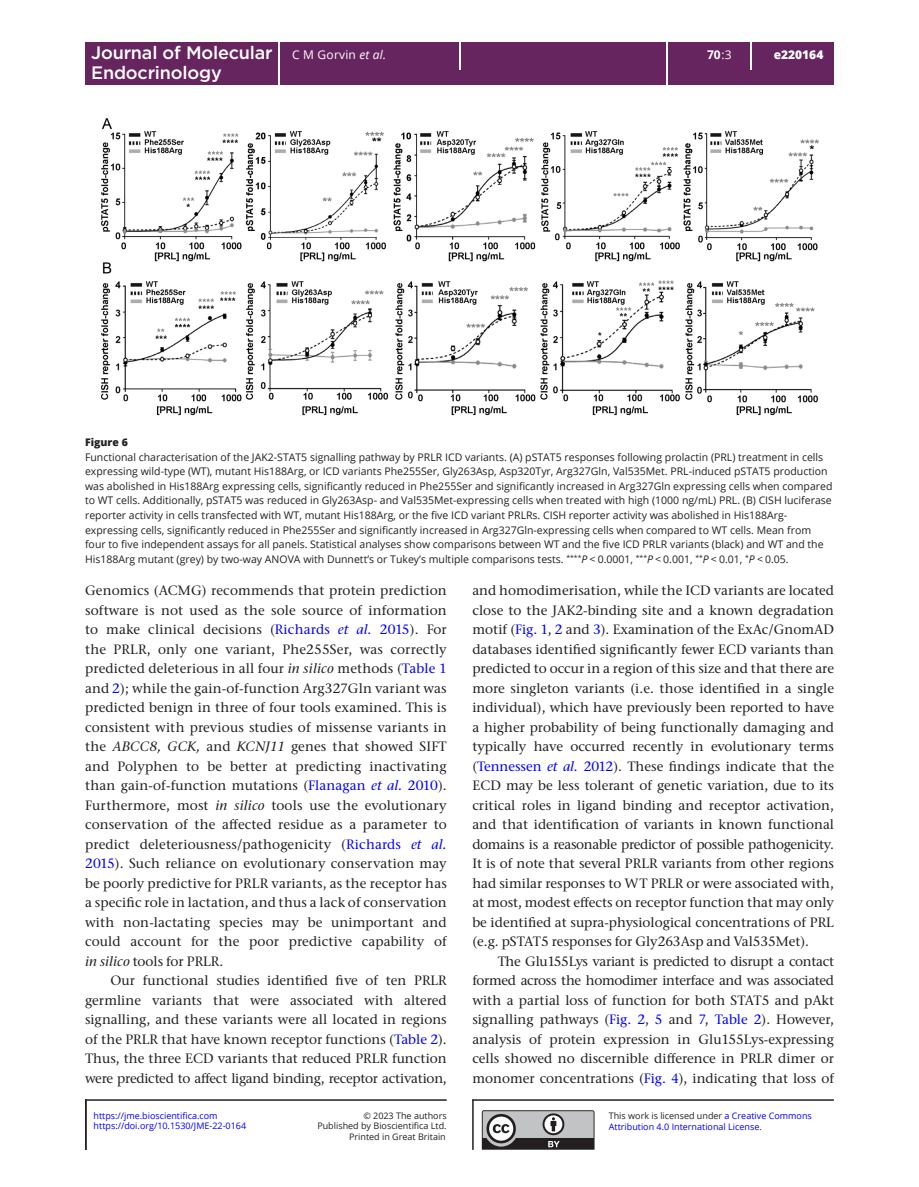
<style>
.page{position:relative;width:919px;height:1187px;background:#fff}
.page>*{position:absolute;margin:0;border:0;box-sizing:border-box;transform-origin:0 0}
.t1{font:500 18px "Gotham";letter-spacing:-.01em;color:#fff}
.TXI{font:500 13.5px/19.5px "Stone Serif ITC Pro";color:#231f20;text-align:justify}
.TXT{font:500 13.5px/19.5px "Stone Serif ITC Pro";letter-spacing:.01em;color:#231f20;text-align:justify}
.t2{font:800 12px "Open Sans";color:#fff}
.t3{font:700 12px "Open Sans";color:#fff}
.FC{font:10.5px/14.7px "Open Sans";color:#231f20}
.FC-2{font:800 10.5px "Open Sans";color:#231f20}
.t4{font:9px/10.8px "Open Sans";color:#00f}
.t5{font:9px/10.5px "Open Sans";color:#231f20;text-align:right}
.s1{font-family:"Open Sans";font-weight:400;font-size:12px}
.s2{font-family:"Open Sans";font-weight:400;font-style:italic;font-size:12px}
.s3{font-weight:400}
.s4{font-style:italic}
.s5{color:#00f}
.s6{font-style:italic;color:#00f}
.s7{color:#231f20}
</style>
<div class="page">
<div style="left:85px;top:42px;width:748px;height:43px;background:#66255f"></div>
<hr style="left:278px;top:42px;width:1px;height:43px;background:#fff">
<hr style="left:666px;top:42px;width:2px;height:43px;background:#fff">
<svg style="left:459px;top:42px;width:1px;height:27px"></svg>
<hr style="left:750px;top:42px;width:2px;height:27px;background:#fff">
<img style="left:101px;top:118px;width:718px;height:297px">
<svg style="left:482px;top:1110px;width:112px;height:39px;background:#8f8e8f"></svg>
<hr style="left:85px;top:1099px;width:361px;height:1px;background:#231f20">
<hr style="left:85px;top:1099px;width:2px;height:50px;background:#231f20">
<hr style="left:472px;top:1099px;width:1px;height:50px;background:#231f20">
<hr style="left:472px;top:1099px;width:361px;height:1px;background:#231f20">
<h1 class="t1" style="left:91px;top:41px;width:296px">Journal of Molecular <span class="s1">C M Gorvin</span> <span class="s2">et al.</span></h1>
<p class="t3" style="left:707px;top:47px;width:26px">70<span class="s3">:3</span></p>
<p class="t2" style="left:773px;top:46px;width:51px">e220164</p>
<h1 class="t1" style="left:91px;top:61px;width:132px">Endocrinology</h1>
<p class="FC-2" style="left:85px;top:434px;width:44px">Figure 6</p>
<p class="FC" style="left:85px;top:449px;width:748px">Functional characterisation of the JAK2-STAT5 signalling pathway by PRLR ICD variants. (A) pSTAT5 responses following prolactin (PRL) treatment in cells expressing wild-type (WT), mutant His188Arg, or ICD variants Phe255Ser, Gly263Asp, Asp320Tyr, Arg327Gln, Val535Met. PRL-induced pSTAT5 production was abolished in His188Arg expressing cells, significantly reduced in Phe255Ser and significantly increased in Arg327Gln expressing cells when compared to WT cells. Additionally, pSTAT5 was reduced in Gly263Asp- and Val535Met-expressing cells when treated with high (1000 ng/mL) PRL. (B) CISH luciferase reporter activity in cells transfected with WT, mutant His188Arg, or the five ICD variant PRLRs. CISH reporter activity was abolished in His188Arg&shy;expressing cells, significantly reduced in Phe255Ser and significantly increased in Arg327Gln-expressing cells when compared to WT cells. Mean from four to five independent assays for all panels. Statistical analyses show comparisons between WT and the five ICD PRLR variants (black) and WT and the His188Arg mutant (grey) by two-way ANOVA with Dunnett’s or Tukey’s multiple comparisons tests. <sup>****</sup><span class="s4">P</span> &lt; 0.0001, <sup>***</sup><span class="s4">P</span> &lt; 0.001, <sup>**</sup><span class="s4">P</span> &lt; 0.01, <sup>*</sup><span class="s4">P</span> &lt; 0.05.</p>
<p class="TXT" style="left:85px;top:580px;width:363px">Genomics (ACMG) recommends that protein prediction software is not used as the sole source of information to make clinical decisions (<span class="s5">Richards</span> <span class="s6">et al.</span> <span class="s5">2015</span>). For the PRLR, only one variant, Phe255Ser, was correctly predicted deleterious in all four <span class="s4">in silico</span> methods (<span class="s5">Table 1 </span>and <span class="s5">2</span>); while the gain-of-function Arg327Gln variant was predicted benign in three of four tools examined. This is consistent with previous studies of missense variants in the <span class="s4">ABCC8, GCK,</span> and <span class="s4">KCNJ11</span> genes that showed SIFT and Polyphen to be better at predicting inactivating than gain-of-function mutations (<span class="s5">Flanagan</span> <span class="s6">et al.</span> <span class="s5">2010</span>).<br>Furthermore, most <span class="s4">in silico</span> tools use the evolutionary conservation of the affected residue as a parameter to predict deleteriousness/pathogenicity (<span class="s5">Richards</span> <span class="s6">et al.<br></span><span class="s5">2015</span>). Such reliance on evolutionary conservation may be poorly predictive for PRLR variants, as the receptor has a specific role in lactation, and thus a lack of conservation with non-lactating species may be unimportant and could account for the poor predictive capability of <span class="s4">in silico</span> tools for PRLR.</p>
<p class="TXI" style="left:85px;top:970px;width:363px;text-indent:26px">Our functional studies identified five of ten PRLR germline variants that were associated with altered signalling, and these variants were all located in regions of the PRLR that have known receptor functions (<span class="s5">Table 2</span>).<br>Thus, the three ECD variants that reduced PRLR function were predicted to affect ligand binding, receptor activation,</p>
<p class="TXI" style="left:472px;top:580px;width:363px">and homodimerisation, while the ICD variants are located close to the JAK2-binding site and a known degradation motif (<span class="s5">Fig. 1</span>, <span class="s5">2</span> and <span class="s5">3</span>). Examination of the ExAc/GnomAD databases identified significantly fewer ECD variants than predicted to occur in a region of this size and that there are more singleton variants (i.e. those identified in a single individual), which have previously been reported to have a higher probability of being functionally damaging and typically have occurred recently in evolutionary terms (<span class="s5">Tennessen</span> <span class="s6">et al.</span> <span class="s5">2012</span>). These findings indicate that the ECD may be less tolerant of genetic variation, due to its critical roles in ligand binding and receptor activation, and that identification of variants in known functional domains is a reasonable predictor of possible pathogenicity.<br>It is of note that several PRLR variants from other regions had similar responses to WT PRLR or were associated with, at most, modest effects on receptor function that may only be identified at supra-physiological concentrations of PRL (e.g. pSTAT5 responses for Gly263Asp and Val535Met).</p>
<p class="TXI" style="left:472px;top:951px;width:363px;text-indent:26px">The Glu155Lys variant is predicted to disrupt a contact formed across the homodimer interface and was associated with a partial loss of function for both STAT5 and pAkt signalling pathways (<span class="s5">Fig. 2</span>, <span class="s5">5</span> and <span class="s5">7</span>, <span class="s5">Table 2</span>). However, analysis of protein expression in Glu155Lys-expressing cells showed no discernible difference in PRLR dimer or monomer concentrations (<span class="s5">Fig. 4</span>), indicating that loss of</p>
<p class="t4" style="left:93px;top:1109px;width:125px">https://jme.bioscientifica.com</p>
<p class="t5" style="left:317px;top:1110px;width:131px">© 2023 The authors<br>Published by Bioscientifica Ltd.<br>Printed in Great Britain</p>
<p class="t4" style="left:608px;top:1109px;width:204px"><span class="s7">This work is licensed under</span> a Creative Commons<br>Attribution 4.0 International License.</p>
<p class="t4" style="left:94px;top:1120px;width:154px">https://doi.org/10.1530/JME-22-0164</p>
</div>
